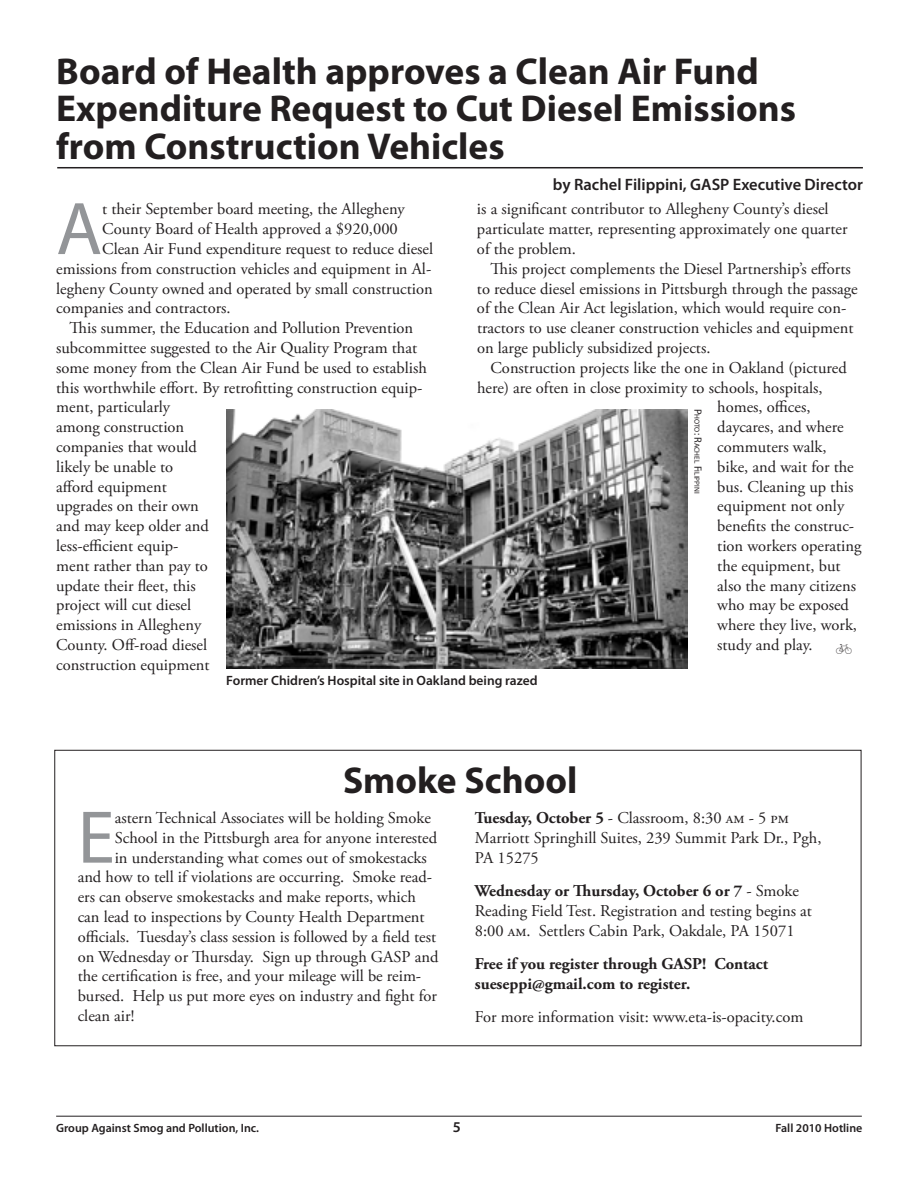
<style>
.page{position:relative;width:918px;height:1188px;background:#fff}
.page>*{position:absolute;margin:0;border:0;box-sizing:border-box;transform-origin:0 0}
.t1{font:75.3px "Myriad Pro";color:#939598}
.t2{font:700 37.5px/37.5px "Myriad Pro";color:#231f20}
.t3{font:16.5px/19.8px "Adobe Garamond Pro";color:#231f20}
.t4{font:700 16.5px/19.8px "Adobe Garamond Pro";color:#231f20}
.t5{font:600 16.5px "Myriad Pro";color:#231f20}
.t6{font:600 15px "Myriad Pro";color:#231f20}
.t7{font:600 13.5px "Myriad Pro";color:#231f20}
.t8{font:600 12px "Myriad Pro";color:#231f20}
.t9{font:7.35px "Myriad Pro";color:#231f20}
.s1{font-size:10.5px}
.s2{font-weight:700}
</style>
<div class="page">
<hr style="left:56px;top:1116px;width:806px;height:1px;background:#231f20">
<hr style="left:57px;top:167px;width:806px;height:1px;background:#231f20">
<img style="left:227px;top:409px;width:460px;height:260px">
<h2 class="t2" style="left:56px;top:53px;width:741px">Board of Health approves a Clean Air Fund<br>Expenditure Request to Cut Diesel Emissions from Construction Vehicles</h2>
<p class="t5" style="left:553px;top:175px;width:312px">by Rachel Filippini, GASP Executive Director</p>
<p class="t3" style="left:477px;top:200px;width:372px">is a significant contributor to Allegheny County’s diesel particulate matter, representing approximately one quarter of the problem.</p>
<p class="t3" style="left:477px;top:259px;width:382px;text-indent:13px">This project complements the Diesel Partnership’s efforts to reduce diesel emissions in Pittsburgh through the passage of the Clean Air Act legislation, which would require con&shy;tractors to use cleaner construction vehicles and equipment on large publicly subsidized projects.</p>
<p class="t3" style="left:490px;top:358px;width:358px">Construction projects like the one in Oakland (pictured</p>
<p class="t3" style="left:477px;top:378px;width:347px">here) are often in close proximity to schools, hospitals,</p>
<p class="t3" style="left:717px;top:398px;width:95px">homes, offices,</p>
<p class="t3" style="left:717px;top:418px;width:128px">daycares, and where</p>
<p class="t3" style="left:717px;top:438px;width:111px">commuters walk,</p>
<p class="t3" style="left:717px;top:457px;width:138px">bike, and wait for the</p>
<p class="t3" style="left:717px;top:477px;width:138px">bus. Cleaning up this</p>
<p class="t3" style="left:717px;top:497px;width:129px">equipment not only</p>
<p class="t3" style="left:717px;top:517px;width:138px">benefits the construc-</p>
<p class="t3" style="left:717px;top:537px;width:146px">tion workers operating</p>
<p class="t3" style="left:717px;top:556px;width:125px">the equipment, but</p>
<p class="t3" style="left:717px;top:576px;width:140px">also the many citizens</p>
<p class="t3" style="left:717px;top:596px;width:133px">who may be exposed</p>
<p class="t3" style="left:717px;top:616px;width:141px">where they live, work,</p>
<p class="t3" style="left:717px;top:636px;width:97px">study and play.</p>
<h1 class="t1" style="left:56px;top:188px;width:48px">A</h1>
<p class="t3" style="left:102px;top:200px;width:304px">t their September board meeting, the Allegheny</p>
<p class="t3" style="left:102px;top:220px;width:297px">County Board of Health approved a $920,000</p>
<p class="t3" style="left:102px;top:240px;width:332px">Clean Air Fund expenditure request to reduce diesel</p>
<p class="t3" style="left:56px;top:259px;width:377px">emissions from construction vehicles and equipment in Al-</p>
<p class="t3" style="left:56px;top:279px;width:378px">legheny County owned and operated by small construction</p>
<p class="t3" style="left:56px;top:299px;width:176px">companies and contractors.</p>
<p class="t3" style="left:70px;top:319px;width:345px">This summer, the Education and Pollution Prevention</p>
<p class="t3" style="left:56px;top:339px;width:362px">subcommittee suggested to the Air Quality Program that</p>
<p class="t3" style="left:56px;top:358px;width:372px">some money from the Clean Air Fund be used to establish</p>
<p class="t3" style="left:56px;top:378px;width:368px">this worthwhile effort. By retrofitting construction equip-</p>
<p class="t3" style="left:56px;top:398px;width:116px">ment, particularly</p>
<p class="t3" style="left:56px;top:418px;width:130px">among construction</p>
<p class="t3" style="left:56px;top:438px;width:142px">companies that would</p>
<p class="t3" style="left:56px;top:457px;width:118px">likely be unable to</p>
<p class="t3" style="left:56px;top:477px;width:112px">afford equipment</p>
<p class="t3" style="left:56px;top:497px;width:144px">upgrades on their own</p>
<p class="t3" style="left:56px;top:517px;width:154px">and may keep older and</p>
<p class="t3" style="left:56px;top:537px;width:124px">less-efficient equip-</p>
<p class="t3" style="left:56px;top:556px;width:153px">ment rather than pay to</p>
<p class="t3" style="left:56px;top:576px;width:141px">update their fleet, this</p>
<p class="t3" style="left:56px;top:596px;width:137px">project will cut diesel</p>
<p class="t3" style="left:56px;top:616px;width:147px">emissions in Allegheny</p>
<p class="t3" style="left:56px;top:636px;width:153px">County. Off-road diesel</p>
<p class="t3" style="left:56px;top:655px;width:155px">construction equipment</p>
<p class="t9" style="left:701px;top:409px;width:87px;rotate:90deg"><span class="s1">P</span>HOTO<span class="s1">: R</span>ACHEL <span class="s1">F</span>ILIPPINI</p>
<p class="t7" style="left:226px;top:673px;width:313px">Former Chidren’s Hospital site in Oakland being razed</p>
<h2 class="t2" style="left:343px;top:762px;width:236px">Smoke School</h2>
<h1 class="t1" style="left:78px;top:796px;width:39px">E</h1>
<p class="t3" style="left:115px;top:808px;width:318px">astern Technical Associates will be holding Smoke</p>
<p class="t3" style="left:115px;top:828px;width:324px">School in the Pittsburgh area for anyone interested</p>
<p class="t3" style="left:115px;top:848px;width:314px">in understanding what comes out of smokestacks</p>
<p class="t3" style="left:78px;top:868px;width:356px">and how to tell if violations are occurring. Smoke read-</p>
<p class="t3" style="left:78px;top:888px;width:340px">ers can observe smokestacks and make reports, which</p>
<p class="t3" style="left:78px;top:907px;width:348px">can lead to inspections by County Health Department</p>
<p class="t3" style="left:78px;top:927px;width:360px">officials. Tuesday’s class session is followed by a field test</p>
<p class="t3" style="left:78px;top:947px;width:362px">on Wednesday or Thursday. Sign up through GASP and</p>
<p class="t3" style="left:78px;top:967px;width:345px">the certification is free, and your mileage will be reim-</p>
<p class="t3" style="left:78px;top:987px;width:361px">bursed. Help us put more eyes on industry and fight for</p>
<p class="t3" style="left:78px;top:1006px;width:58px">clean air!</p>
<p class="t3" style="left:475px;top:808px;width:348px"><span class="s2">Tuesday, October 5</span> - Classroom, 8:30 AM - 5 PM<br>Marriott Springhill Suites, 239 Summit Park Dr., Pgh,<br>PA 15275</p>
<p class="t3" style="left:475px;top:881px;width:339px"><span class="s2">Wednesday or Thursday, October 6 or 7</span> - Smoke<br>Reading Field Test. Registration and testing begins at<br>8:00 AM. Settlers Cabin Park, Oakdale, PA 15071</p>
<p class="t4" style="left:475px;top:954px;width:295px">Free if you register through GASP! Contact sueseppi@gmail.com to register.</p>
<p class="t3" style="left:475px;top:1007px;width:330px">For more information visit: www.eta-is-opacity.com</p>
<p class="t8" style="left:56px;top:1121px;width:204px">Group Against Smog and Pollution, Inc.</p>
<p class="t6" style="left:453px;top:1119px;width:10px">5</p>
<p class="t8" style="left:776px;top:1121px;width:88px">Fall 2010 Hotline</p>
</div>
